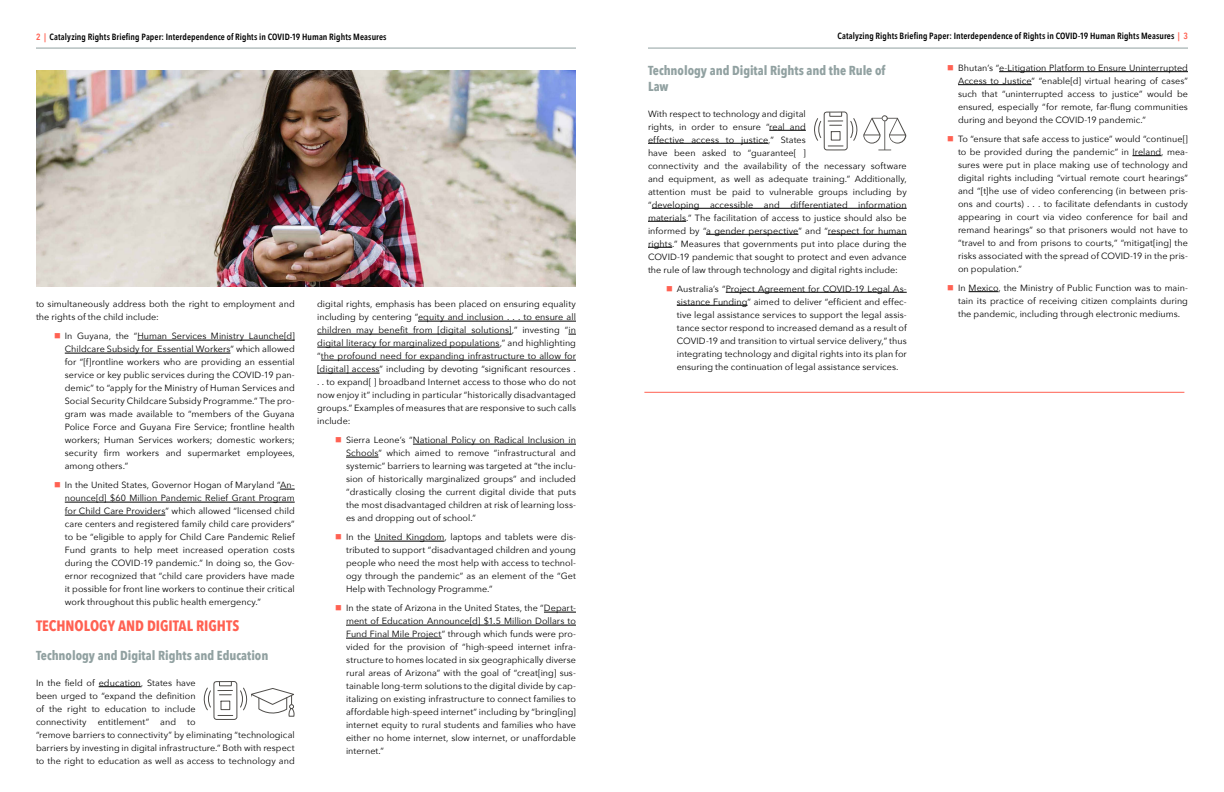
<style>
.page{position:relative;width:1224px;height:792px;background:#fff}
.page>*{position:absolute;margin:0;border:0;box-sizing:border-box;transform-origin:0 0}
.t1{font:700 15px "Avenir Next Condensed";color:#ff6152}
.t2{font:700 13px/15.6px "Avenir Next Condensed";letter-spacing:-.005em;color:#91a1a1}
.t3{font:9px/13px "Avenir Next";letter-spacing:.005em;color:#000;text-align:justify}
.t4{font:600 9px "Avenir Next Condensed";letter-spacing:.01em;color:#000}
.s1{color:#ff6152}
</style>
<div class="page">
<hr style="left:648px;top:48px;width:540px;height:1px;background:#91a1a1">
<hr style="left:36px;top:48px;width:540px;height:1px;background:#91a1a1">
<hr style="left:769px;top:130px;width:37px;height:1px;background:#000">
<hr style="left:648px;top:143px;width:120px;height:1px;background:#000">
<hr style="left:652px;top:208px;width:255px;height:1px;background:#000">
<hr style="left:648px;top:221px;width:38px;height:1px;background:#000">
<hr style="left:706px;top:234px;width:92px;height:1px;background:#000">
<hr style="left:828px;top:234px;width:79px;height:1px;background:#000">
<svg style="left:648px;top:247px;width:24px;height:1px"></svg>
<hr style="left:726px;top:292px;width:181px;height:1px;background:#000">
<hr style="left:677px;top:305px;width:71px;height:1px;background:#000">
<hr style="left:999px;top:71px;width:189px;height:1px;background:#000">
<hr style="left:958px;top:84px;width:74px;height:1px;background:#000">
<svg style="left:1132px;top:155px;width:29px;height:1px"></svg>
<svg style="left:969px;top:291px;width:29px;height:1px"></svg>
<hr style="left:137px;top:340px;width:158px;height:1px;background:#000">
<hr style="left:65px;top:353px;width:165px;height:1px;background:#000">
<svg style="left:280px;top:489px;width:15px;height:1px"></svg>
<hr style="left:65px;top:502px;width:230px;height:1px;background:#000">
<hr style="left:65px;top:515px;width:100px;height:1px;background:#000">
<hr style="left:99px;top:686px;width:42px;height:1px;background:#000">
<hr style="left:418px;top:321px;width:158px;height:1px;background:#000">
<hr style="left:317px;top:334px;width:195px;height:1px;background:#000">
<hr style="left:317px;top:347px;width:183px;height:1px;background:#000">
<hr style="left:321px;top:360px;width:255px;height:1px;background:#000">
<hr style="left:317px;top:373px;width:63px;height:1px;background:#000">
<hr style="left:413px;top:444px;width:163px;height:1px;background:#000">
<hr style="left:346px;top:457px;width:33px;height:1px;background:#000">
<hr style="left:375px;top:541px;width:69px;height:1px;background:#000">
<hr style="left:544px;top:612px;width:32px;height:1px;background:#000">
<hr style="left:346px;top:625px;width:230px;height:1px;background:#000">
<hr style="left:346px;top:638px;width:96px;height:1px;background:#000">
<img style="left:36px;top:71px;width:540px;height:216px">
<svg style="left:203px;top:681px;width:91px;height:39px"></svg>
<svg style="left:814px;top:111px;width:92px;height:40px"></svg>
<hr style="left:644px;top:392px;width:540px;height:1px;background:#ff6152">
<p class="t4" style="left:36px;top:29px;width:352px"><span class="s1">2 |</span> Catalyzing Rights Briefing Paper: Interdependence of Rights in COVID-19 Human Rights Measures</p>
<p class="t4" style="left:837px;top:28px;width:352px">Catalyzing Rights Briefing Paper: Interdependence of Rights in COVID-19 Human Rights Measures <span class="s1">| 3</span></p>
<h2 class="t2" style="left:648px;top:63px;width:239px">Technology and Digital Rights and the Rule of<br>Law</h2>
<p class="t3" style="left:648px;top:107px;width:260px;text-align:left">With respect to technology and digital<br>rights, in order to ensure “real and<br>effective access to justice,” States<br>have been asked to “guarantee[ ]<br>connectivity and the availability of the necessary software and equipment, as well as adequate training.” Additionally, attention must be paid to vulnerable groups including by “developing accessible and differentiated information materials.” The facilitation of access to justice should also be informed by “a gender perspective” and “respect for human rights.” Measures that governments put into place during the COVID-19 pandemic that sought to protect and even advance the rule of law through technology and digital rights include:</p>
<p class="t3" style="left:677px;top:282px;width:231px;text-indent:-11px"><span class="s1">■</span> Australia’s “Project Agreement for COVID-19 Legal As&shy;sistance Funding” aimed to deliver “efficient and effec&shy;tive legal assistance services to support the legal assis&shy;tance sector respond to increased demand as a result of COVID-19 and transition to virtual service delivery,” thus integrating technology and digital rights into its plan for ensuring the continuation of legal assistance services.</p>
<p class="t3" style="left:958px;top:61px;width:231px;text-indent:-11px"><span class="s1">■</span> Bhutan’s “e-Litigation Platform to Ensure Uninterrupted Access to Justice” “enable[d] virtual hearing of cases” such that “uninterrupted access to justice” would be ensured, especially “for remote, far-flung communities during and beyond the COVID-19 pandemic.”</p>
<p class="t3" style="left:958px;top:132px;width:231px;text-indent:-11px"><span class="s1">■</span> To “ensure that safe access to justice” would “continue[] to be provided during the pandemic” in Ireland, mea&shy;sures were put in place making use of technology and digital rights including “virtual remote court hearings” and “[t]he use of video conferencing (in between pris&shy;ons and courts) . . . to facilitate defendants in custody appearing in court via video conference for bail and remand hearings” so that prisoners would not have to “travel to and from prisons to courts,” “mitigat[ing] the risks associated with the spread of COVID-19 in the pris&shy;on population.”</p>
<p class="t3" style="left:958px;top:281px;width:231px;text-indent:-11px"><span class="s1">■</span> In Mexico, the Ministry of Public Function was to main&shy;tain its practice of receiving citizen complaints during the pandemic, including through electronic mediums.</p>
<p class="t3" style="left:36px;top:297px;width:260px">to simultaneously address both the right to employment and the rights of the child include:</p>
<p class="t3" style="left:65px;top:329px;width:231px;text-indent:-11px"><span class="s1">■</span> In Guyana, the “Human Services Ministry Launche[d] Childcare Subsidy for Essential Workers” which allowed for “[f]rontline workers who are providing an essential service or key public services during the COVID-19 pan&shy;demic” to “apply for the Ministry of Human Services and Social Security Childcare Subsidy Programme.” The pro&shy;gram was made available to “members of the Guyana Police Force and Guyana Fire Service; frontline health workers; Human Services workers; domestic workers; security firm workers and supermarket employees, among others.”</p>
<p class="t3" style="left:65px;top:478px;width:231px;text-indent:-11px"><span class="s1">■</span> In the United States, Governor Hogan of Maryland “An&shy;nounce[d] $60 Million Pandemic Relief Grant Program for Child Care Providers” which allowed “licensed child care centers and registered family child care providers” to be “eligible to apply for Child Care Pandemic Relief Fund grants to help meet increased operation costs during the COVID-19 pandemic.” In doing so, the Gov&shy;ernor recognized that “child care providers have made it possible for front line workers to continue their critical work throughout this public health emergency.”</p>
<h1 class="t1" style="left:36px;top:617px;width:205px">TECHNOLOGY AND DIGITAL RIGHTS</h1>
<h2 class="t2" style="left:36px;top:648px;width:234px">Technology and Digital Rights and Education</h2>
<p class="t3" style="left:36px;top:676px;width:260px;text-align:left">In the field of education, States have<br>been urged to “expand the definition<br>of the right to education to include<br>connectivity entitlement” and to<br>“remove barriers to connectivity” by eliminating “technological barriers by investing in digital infrastructure.” Both with respect to the right to education as well as access to technology and</p>
<p class="t3" style="left:317px;top:297px;width:260px">digital rights, emphasis has been placed on ensuring equality including by centering “equity and inclusion . . . to ensure all children may benefit from [digital solutions],” investing “in digital literacy for marginalized populations,” and highlighting “the profound need for expanding infrastructure to allow for [digital] access” including by devoting “significant resources . . . to expand[ ] broadband Internet access to those who do not now enjoy it” including in particular “historically disadvantaged groups.” Examples of measures that are responsive to such calls include:</p>
<p class="t3" style="left:346px;top:433px;width:231px;text-indent:-11px"><span class="s1">■</span> Sierra Leone’s “National Policy on Radical Inclusion in Schools” which aimed to remove “infrastructural and systemic” barriers to learning was targeted at “the inclu&shy;sion of historically marginalized groups” and included “drastically closing the current digital divide that puts the most disadvantaged children at risk of learning loss&shy;es and dropping out of school.”</p>
<p class="t3" style="left:346px;top:530px;width:231px;text-indent:-11px"><span class="s1">■</span> In the United Kingdom, laptops and tablets were dis&shy;tributed to support “disadvantaged children and young people who need the most help with access to technol&shy;ogy through the pandemic” as an element of the “Get Help with Technology Programme.”</p>
<p class="t3" style="left:346px;top:601px;width:231px;text-indent:-11px"><span class="s1">■</span> In the state of Arizona in the United States, the “Depart&shy;ment of Education Announce[d] $1.5 Million Dollars to Fund Final Mile Project” through which funds were pro&shy;vided for the provision of “high-speed internet infra&shy;structure to homes located in six geographically diverse rural areas of Arizona” with the goal of “creat[ing] sus&shy;tainable long-term solutions to the digital divide by cap&shy;italizing on existing infrastructure to connect families to affordable high-speed internet” including by “bring[ing] internet equity to rural students and families who have either no home internet, slow internet, or unaffordable internet.”</p>
</div>
